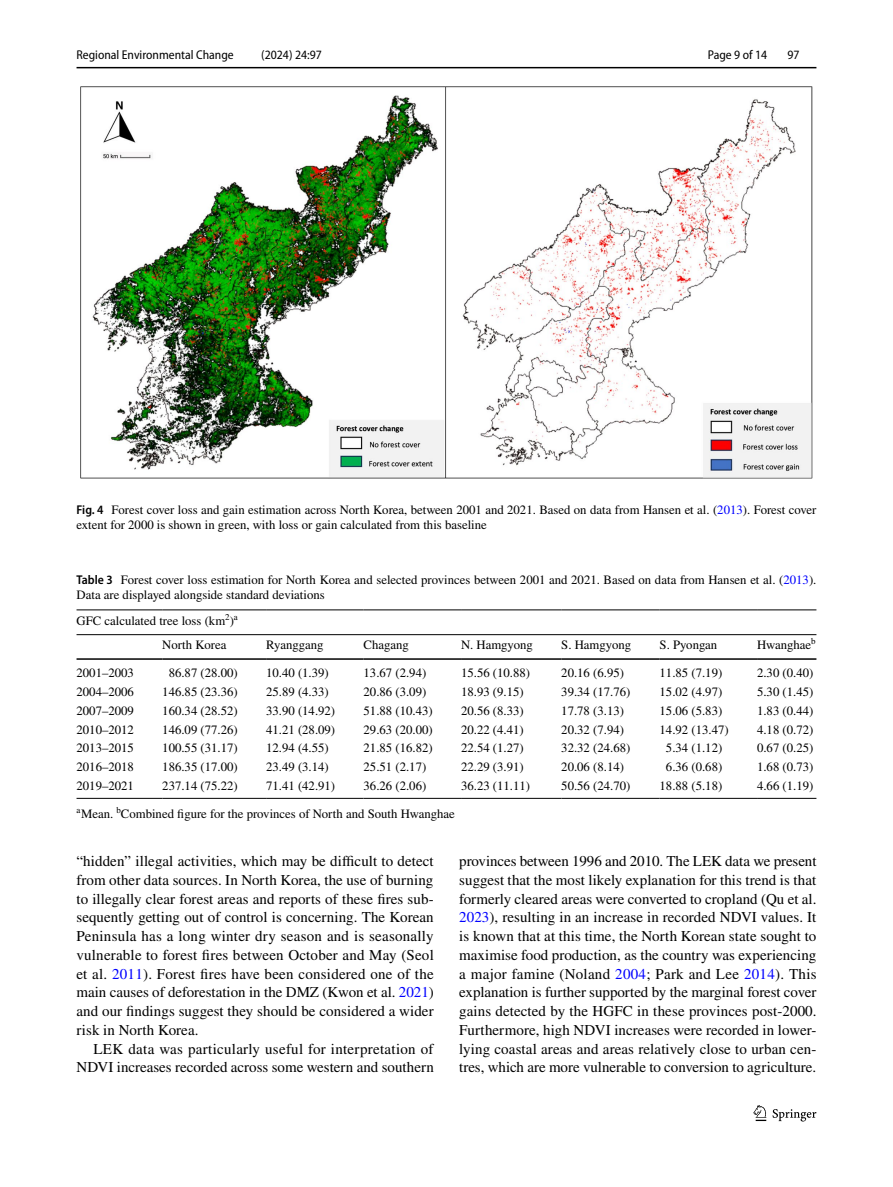
<style>
.page{position:relative;width:893px;height:1187px;background:#fff}
.page>*{position:absolute;margin:0;border:0;box-sizing:border-box;transform-origin:0 0}
.t1{font:15px/18.8px "STIX";color:#000;text-align:justify}
.t2{font:12.75px/15px "STIX";color:#000}
.t3{font:semi-condensed 12.75px "Myriad Pro";color:#000}
.s1{font-family:"Myriad Pro";font-weight:600;font-stretch:semi-condensed}
.s2{color:#00f}
</style>
<div class="page">
<hr style="left:77px;top:67px;width:739px;height:1px;background:#000">
<svg style="left:753px;top:1105px;width:13px;height:15px"></svg>
<svg style="left:773px;top:1109px;width:43px;height:12px"></svg>
<img style="left:81px;top:87px;width:731px;height:392px">
<hr style="left:77px;top:609px;width:85px;height:1px;background:#000">
<hr style="left:162px;top:609px;width:104px;height:1px;background:#000">
<hr style="left:266px;top:609px;width:98px;height:1px;background:#000">
<hr style="left:364px;top:609px;width:97px;height:1px;background:#000">
<hr style="left:461px;top:609px;width:100px;height:1px;background:#000">
<hr style="left:561px;top:609px;width:99px;height:1px;background:#000">
<hr style="left:660px;top:609px;width:97px;height:1px;background:#000">
<hr style="left:757px;top:609px;width:59px;height:1px;background:#000">
<hr style="left:77px;top:658px;width:85px;height:1px;background:#000">
<hr style="left:162px;top:658px;width:104px;height:1px;background:#000">
<hr style="left:266px;top:658px;width:98px;height:1px;background:#000">
<hr style="left:364px;top:658px;width:97px;height:1px;background:#000">
<hr style="left:461px;top:658px;width:100px;height:1px;background:#000">
<hr style="left:561px;top:658px;width:99px;height:1px;background:#000">
<hr style="left:660px;top:658px;width:97px;height:1px;background:#000">
<hr style="left:757px;top:658px;width:59px;height:1px;background:#000">
<hr style="left:77px;top:797px;width:85px;height:1px;background:#000">
<hr style="left:162px;top:797px;width:104px;height:1px;background:#000">
<hr style="left:266px;top:797px;width:98px;height:1px;background:#000">
<hr style="left:364px;top:797px;width:97px;height:1px;background:#000">
<hr style="left:461px;top:797px;width:100px;height:1px;background:#000">
<hr style="left:561px;top:797px;width:99px;height:1px;background:#000">
<hr style="left:660px;top:797px;width:97px;height:1px;background:#000">
<hr style="left:757px;top:797px;width:59px;height:1px;background:#000">
<hr style="left:77px;top:634px;width:739px;height:1px;background:#000">
<p class="t3" style="left:77px;top:48px;width:159px">Regional Environmental Change</p>
<p class="t3" style="left:261px;top:48px;width:62px">(2024) 24:97</p>
<p class="t3" style="left:708px;top:48px;width:61px">Page 9 of 14</p>
<p class="t3" style="left:787px;top:48px;width:14px">97</p>
<p class="t2" style="left:77px;top:503px;width:741px"><span class="s1">Fig. 4</span> Forest cover loss and gain estimation across North Korea, between 2001 and 2021. Based on data from Hansen et al. (<span class="s2">2013</span>). Forest cover extent for 2000 is shown in green, with loss or gain calculated from this baseline</p>
<p class="t2" style="left:77px;top:573px;width:741px"><span class="s1">Table 3</span> Forest cover loss estimation for North Korea and selected provinces between 2001 and 2021. Based on data from Hansen et al. (<span class="s2">2013</span>).<br>Data are displayed alongside standard deviations</p>
<p class="t2" style="left:162px;top:609px;width:77px;line-height:24.5px;text-indent:-86px">GFC calculated tree loss (km<sup>2</sup>)<sup>a<br></sup>North Korea</p>
<p class="t2" style="left:266px;top:638px;width:59px">Ryanggang</p>
<p class="t2" style="left:364px;top:638px;width:47px">Chagang</p>
<p class="t2" style="left:461px;top:638px;width:73px">N. Hamgyong</p>
<p class="t2" style="left:561px;top:638px;width:71px">S. Hamgyong</p>
<p class="t2" style="left:660px;top:638px;width:59px">S. Pyongan</p>
<p class="t2" style="left:757px;top:638px;width:60px">Hwanghae<sup>b</sup></p>
<p class="t2" style="left:77px;top:666px;width:59px">2001–2003</p>
<p class="t2" style="left:169px;top:666px;width:71px">86.87 (28.00)</p>
<p class="t2" style="left:266px;top:666px;width:64px">10.40 (1.39)</p>
<p class="t2" style="left:364px;top:666px;width:64px">13.67 (2.94)</p>
<p class="t2" style="left:461px;top:666px;width:71px">15.56 (10.88)</p>
<p class="t2" style="left:561px;top:666px;width:64px">20.16 (6.95)</p>
<p class="t2" style="left:660px;top:666px;width:64px">11.85 (7.19)</p>
<p class="t2" style="left:757px;top:666px;width:58px">2.30 (0.40)</p>
<p class="t2" style="left:77px;top:685px;width:59px">2004–2006</p>
<p class="t2" style="left:162px;top:685px;width:77px">146.85 (23.36)</p>
<p class="t2" style="left:266px;top:685px;width:64px">25.89 (4.33)</p>
<p class="t2" style="left:364px;top:685px;width:64px">20.86 (3.09)</p>
<p class="t2" style="left:461px;top:685px;width:64px">18.93 (9.15)</p>
<p class="t2" style="left:561px;top:685px;width:71px">39.34 (17.76)</p>
<p class="t2" style="left:660px;top:685px;width:64px">15.02 (4.97)</p>
<p class="t2" style="left:757px;top:685px;width:58px">5.30 (1.45)</p>
<p class="t2" style="left:77px;top:704px;width:59px">2007–2009</p>
<p class="t2" style="left:162px;top:704px;width:77px">160.34 (28.52)</p>
<p class="t2" style="left:266px;top:704px;width:71px">33.90 (14.92)</p>
<p class="t2" style="left:364px;top:704px;width:71px">51.88 (10.43)</p>
<p class="t2" style="left:461px;top:704px;width:64px">20.56 (8.33)</p>
<p class="t2" style="left:561px;top:704px;width:64px">17.78 (3.13)</p>
<p class="t2" style="left:660px;top:704px;width:64px">15.06 (5.83)</p>
<p class="t2" style="left:757px;top:704px;width:58px">1.83 (0.44)</p>
<p class="t2" style="left:77px;top:722px;width:59px">2010–2012</p>
<p class="t2" style="left:162px;top:722px;width:77px">146.09 (77.26)</p>
<p class="t2" style="left:266px;top:722px;width:71px">41.21 (28.09)</p>
<p class="t2" style="left:364px;top:722px;width:71px">29.63 (20.00)</p>
<p class="t2" style="left:461px;top:722px;width:64px">20.22 (4.41)</p>
<p class="t2" style="left:561px;top:722px;width:64px">20.32 (7.94)</p>
<p class="t2" style="left:660px;top:722px;width:71px">14.92 (13.47)</p>
<p class="t2" style="left:757px;top:722px;width:58px">4.18 (0.72)</p>
<p class="t2" style="left:77px;top:741px;width:59px">2013–2015</p>
<p class="t2" style="left:162px;top:741px;width:77px">100.55 (31.17)</p>
<p class="t2" style="left:266px;top:741px;width:64px">12.94 (4.55)</p>
<p class="t2" style="left:364px;top:741px;width:71px">21.85 (16.82)</p>
<p class="t2" style="left:461px;top:741px;width:64px">22.54 (1.27)</p>
<p class="t2" style="left:561px;top:741px;width:71px">32.32 (24.68)</p>
<p class="t2" style="left:666px;top:741px;width:58px">5.34 (1.12)</p>
<p class="t2" style="left:757px;top:741px;width:58px">0.67 (0.25)</p>
<p class="t2" style="left:77px;top:760px;width:59px">2016–2018</p>
<p class="t2" style="left:162px;top:760px;width:77px">186.35 (17.00)</p>
<p class="t2" style="left:266px;top:760px;width:64px">23.49 (3.14)</p>
<p class="t2" style="left:364px;top:760px;width:64px">25.51 (2.17)</p>
<p class="t2" style="left:461px;top:760px;width:64px">22.29 (3.91)</p>
<p class="t2" style="left:561px;top:760px;width:64px">20.06 (8.14)</p>
<p class="t2" style="left:666px;top:760px;width:58px">6.36 (0.68)</p>
<p class="t2" style="left:757px;top:760px;width:58px">1.68 (0.73)</p>
<p class="t2" style="left:77px;top:778px;width:59px">2019–2021</p>
<p class="t2" style="left:162px;top:778px;width:77px">237.14 (75.22)</p>
<p class="t2" style="left:266px;top:778px;width:71px">71.41 (42.91)</p>
<p class="t2" style="left:364px;top:778px;width:64px">36.26 (2.06)</p>
<p class="t2" style="left:461px;top:778px;width:71px">36.23 (11.11)</p>
<p class="t2" style="left:561px;top:778px;width:71px">50.56 (24.70)</p>
<p class="t2" style="left:660px;top:778px;width:64px">18.88 (5.18)</p>
<p class="t2" style="left:757px;top:778px;width:58px">4.66 (1.19)</p>
<p class="t2" style="left:77px;top:807px;width:380px"><sup>a</sup>Mean. <sup>b</sup>Combined figure for the provinces of North and South Hwanghae</p>
<p class="t1" style="left:77px;top:852px;width:359px">“hidden” illegal activities, which may be difficult to detect from other data sources. In North Korea, the use of burning to illegally clear forest areas and reports of these fires sub&shy;sequently getting out of control is concerning. The Korean Peninsula has a long winter dry season and is seasonally vulnerable to forest fires between October and May (Seol et al. <span class="s2">2011</span>). Forest fires have been considered one of the main causes of deforestation in the DMZ (Kwon et al. <span class="s2">2021</span>) and our findings suggest they should be considered a wider risk in North Korea.</p>
<p class="t1" style="left:77px;top:1040px;width:359px;text-align:right">LEK data was particularly useful for interpretation of<br>NDVI increases recorded across some western and southern</p>
<p class="t1" style="left:459px;top:852px;width:359px">provinces between 1996 and 2010. The LEK data we present suggest that the most likely explanation for this trend is that formerly cleared areas were converted to cropland (Qu et al.<br><span class="s2">2023</span>), resulting in an increase in recorded NDVI values. It is known that at this time, the North Korean state sought to maximise food production, as the country was experiencing a major famine (Noland <span class="s2">2004</span>; Park and Lee <span class="s2">2014</span>). This explanation is further supported by the marginal forest cover gains detected by the HGFC in these provinces post-2000.<br>Furthermore, high NDVI increases were recorded in lower&shy;lying coastal areas and areas relatively close to urban cen&shy;tres, which are more vulnerable to conversion to agriculture.</p>
</div>
